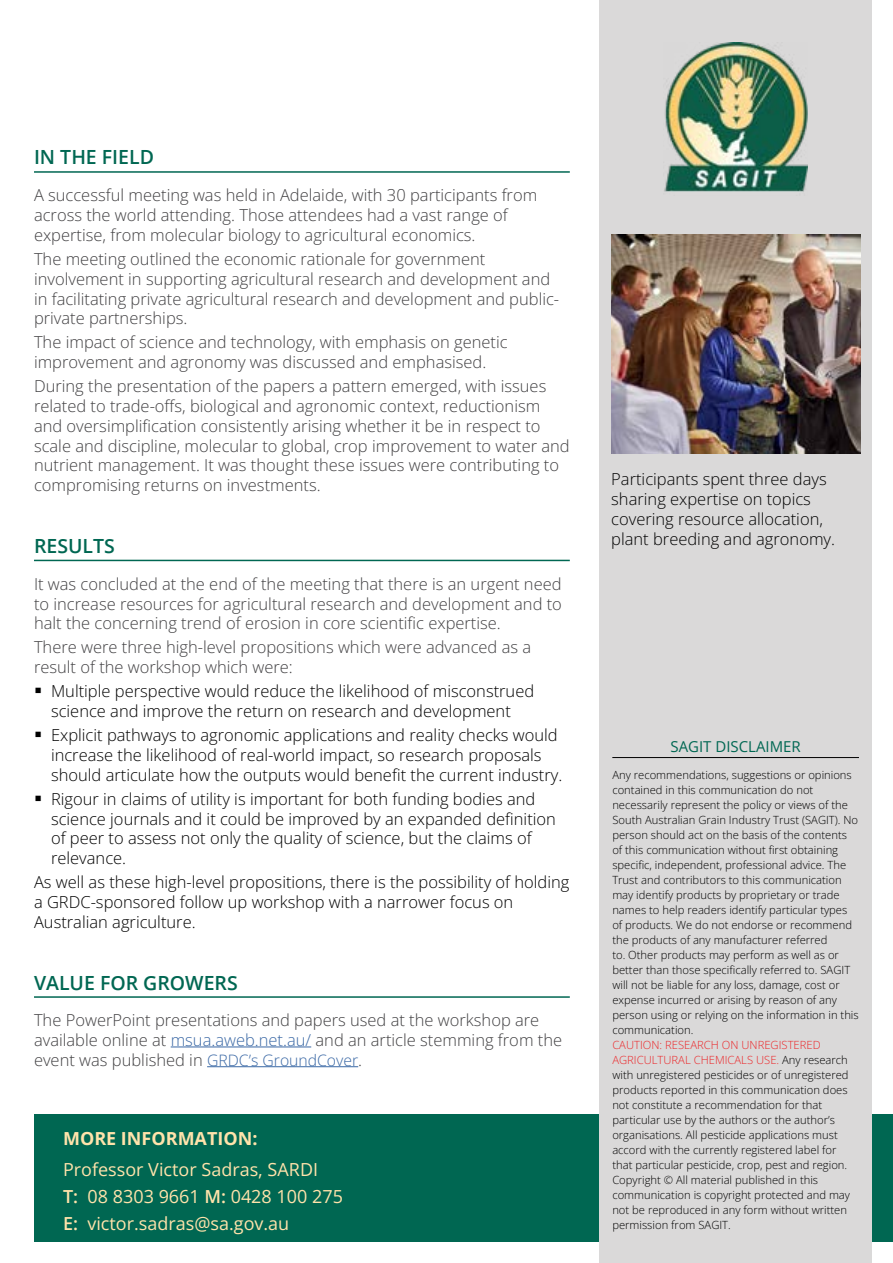
<style>
.page{position:relative;width:893px;height:1263px;background:#fff}
.page>*{position:absolute;margin:0;border:0;box-sizing:border-box;transform-origin:0 0}
.t1{font:600 19.5px "Open Sans";color:#006752}
.t2{font:18px/27px "Open Sans";color:#ffe3ab}
.t3{font:700 18px "Open Sans";color:#ffe3ab}
.t4{font:300 16.5px/19.8px "Open Sans";color:#414042}
.t5{font:300 16.5px/19.8px "Open Sans";color:#000}
.t6{font:15px "Open Sans";color:#006752}
.t7{font:300 11.25px/15px "Open Sans";color:#000}
.s1{color:#3a68a5}
.s2{font-size:15.75px;color:#3a68a5}
.s3{font-weight:600}
.s4{color:#ec2427}
</style>
<div class="page">
<div style="left:34px;top:1114px;width:859px;height:128px;background:#006752"></div>
<div style="left:600px;top:0;width:272px;height:1263px;background:#dad9d9"></div>
<img style="left:664px;top:43px;width:144px;height:149px">
<hr style="left:612px;top:757px;width:247px;height:1px;background:#000">
<hr style="left:34px;top:171px;width:536px;height:2px;background:#006752">
<hr style="left:34px;top:560px;width:536px;height:1px;background:#006752">
<hr style="left:34px;top:996px;width:536px;height:2px;background:#006752">
<hr style="left:171px;top:1047px;width:140px;height:1px;background:#3a68a5">
<hr style="left:207px;top:1066px;width:151px;height:1px;background:#3a68a5">
<img style="left:611px;top:234px;width:250px;height:219px">
<p class="t1" style="left:34px;top:144px;width:122px">IN THE FIELD</p>
<p class="t4" style="left:34px;top:185px;width:505px">A successful meeting was held in Adelaide, with 30 participants from across the world attending. Those attendees had a vast range of expertise, from molecular biology to agricultural economics.</p>
<p class="t4" style="left:34px;top:249px;width:527px">The meeting outlined the economic rationale for government involvement in supporting agricultural research and development and in facilitating private agricultural research and development and public&shy;private partnerships.</p>
<p class="t4" style="left:34px;top:332px;width:475px">The impact of science and technology, with emphasis on genetic improvement and agronomy was discussed and emphasised.</p>
<p class="t4" style="left:34px;top:376px;width:537px">During the presentation of the papers a pattern emerged, with issues related to trade-offs, biological and agronomic context, reductionism and oversimplification consistently arising whether it be in respect to scale and discipline, molecular to global, crop improvement to water and nutrient management. It was thought these issues were contributing to compromising returns on investments.</p>
<p class="t1" style="left:34px;top:532px;width:82px">RESULTS</p>
<p class="t4" style="left:34px;top:573px;width:529px;text-align:justify">It was concluded at the end of the meeting that there is an urgent need to increase resources for agricultural research and development and to halt the concerning trend of erosion in core scientific expertise.</p>
<p class="t4" style="left:34px;top:637px;width:499px">There were three high-level propositions which were advanced as a result of the workshop which were:</p>
<p class="t5" style="left:51px;top:681px;width:485px">Multiple perspective would reduce the likelihood of misconstrued science and improve the return on research and development</p>
<p class="t5" style="left:51px;top:725px;width:513px">Explicit pathways to agronomic applications and reality checks would increase the likelihood of real-world impact, so research proposals should articulate how the outputs would benefit the current industry.</p>
<p class="t5" style="left:51px;top:788px;width:506px">Rigour in claims of utility is important for both funding bodies and science journals and it could be improved by an expanded definition of peer to assess not only the quality of science, but the claims of relevance.</p>
<p class="t5" style="left:34px;top:872px;width:537px">As well as these high-level propositions, there is the possibility of holding a GRDC-sponsored follow up workshop with a narrower focus on<br>Australian agriculture.</p>
<p class="t1" style="left:34px;top:969px;width:205px">VALUE FOR GROWERS</p>
<p class="t4" style="left:34px;top:1010px;width:530px">The PowerPoint presentations and papers used at the workshop are available online at <span class="s1">msua.aweb.net.au/</span> and an article stemming from the event was published in <span class="s2">GRDC’s GroundCover</span>.</p>
<p class="t3" style="left:63px;top:1126px;width:196px">MORE INFORMATION:</p>
<p class="t2" style="left:63px;top:1155px;width:281px">Professor Victor Sadras, SARDI<br><span class="s3">T:</span> 08 8303 9661 <span class="s3">M:</span> 0428 100 275<br><span class="s3">E:</span> victor.sadras@sa.gov.au</p>
<p class="t5" style="left:611px;top:469px;width:225px">Participants spent three days sharing expertise on topics covering resource allocation, plant breeding and agronomy.</p>
<p class="t6" style="left:670px;top:736px;width:132px">SAGIT DISCLAIMER</p>
<p class="t7" style="left:612px;top:767px;width:248px">Any recommendations, suggestions or opinions contained in this communication do not necessarily represent the policy or views of the South Australian Grain Industry Trust (SAGIT). No person should act on the basis of the contents of this communication without first obtaining specific, independent, professional advice. The Trust and contributors to this communication may identify products by proprietary or trade names to help readers identify particular types of products. We do not endorse or recommend the products of any manufacturer referred<br>to. Other products may perform as well as or better than those specifically referred to. SAGIT will not be liable for any loss, damage, cost or expense incurred or arising by reason of any person using or relying on the information in this communication.</p>
<p class="t7" style="left:612px;top:1037px;width:239px"><span class="s4">CAUTION: RESEARCH ON UNREGISTERED AGRICULTURAL CHEMICALS USE.</span> Any research with unregistered pesticides or of unregistered products reported in this communication does not constitute a recommendation for that particular use by the authors or the author’s organisations. All pesticide applications must accord with the currently registered label for that particular pesticide, crop, pest and region.<br>Copyright © All material published in this communication is copyright protected and may not be reproduced in any form without written permission from SAGIT.</p>
</div>
